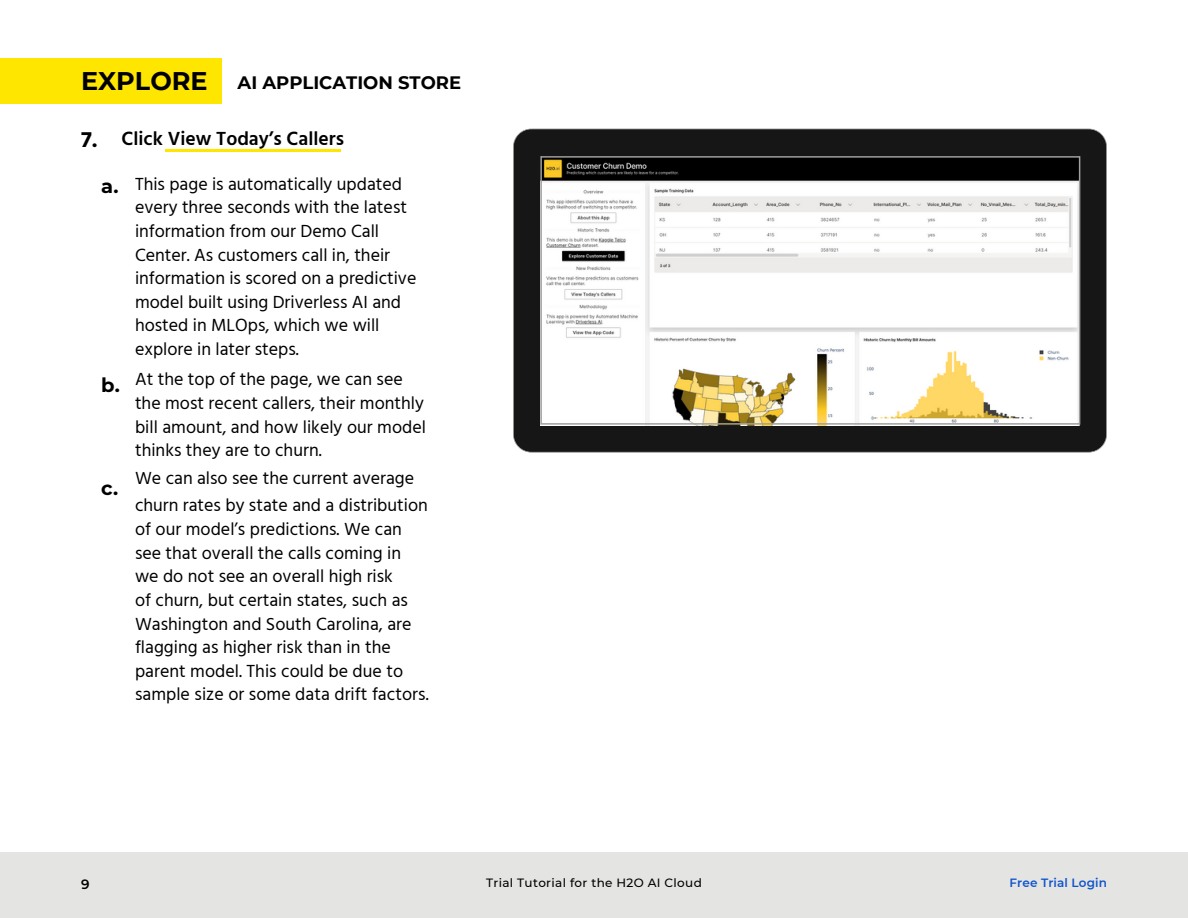
<style>
.page{position:relative;width:1188px;height:918px;background:#fff}
.page>*{position:absolute;margin:0;border:0;box-sizing:border-box;transform-origin:0 0}
.t1{font:600 19.5px "Hind";color:#000}
.t2{font:700 19.5px "Montserrat";color:#000}
.t3{font:18px/23.7px "Hind";color:#000}
.t4{font:700 18px "Montserrat";color:#000101}
.t5{font:600 13.5px "Montserrat";color:#000}
.t6{font:500 12px "Montserrat";letter-spacing:.03em;color:#000}
.t7{font:600 12px "Montserrat";letter-spacing:.01em;color:#15c}
.s1{font-size:25.5px;color:#000}
.s2{font-weight:700;font-size:22.5px}
</style>
<div class="page">
<div style="left:0;top:58px;width:222px;height:45px;background:#ffe600"></div>
<hr style="left:165px;top:149px;width:176px;height:3px;background:#ffe600">
<div style="left:0;top:852px;width:1188px;height:66px;background:#e4e4e3"></div>
<svg style="left:513px;top:129px;width:594px;height:324px;background:#1e1e1e"></svg>
<svg style="left:540px;top:156px;width:540px;height:269px"></svg>
<p class="t4" style="left:81px;top:72px;width:382px"><span class="s1">EXPLORE</span> AI APPLICATION STORE</p>
<p class="t1" style="left:81px;top:127px;width:265px"><span class="s2">7.</span> Click View Today’s Callers</p>
<p class="t2" style="left:101px;top:174px;width:19px">a.</p>
<p class="t2" style="left:101px;top:373px;width:20px">b.</p>
<p class="t2" style="left:101px;top:476px;width:18px">c.</p>
<p class="t3" style="left:135px;top:172px;width:283px">This page is automatically updated every three seconds with the latest information from our Demo Call<br>Center. As customers call in, their information is scored on a predictive model built using Driverless AI and hosted in MLOps, which we will explore in later steps.</p>
<p class="t3" style="left:135px;top:367px;width:293px">At the top of the page, we can see the most recent callers, their monthly bill amount, and how likely our model thinks they are to churn.</p>
<p class="t3" style="left:135px;top:465px;width:294px;line-height:27px">We can also see the current average churn rates by state and a distribution</p>
<p class="t3" style="left:135px;top:517px;width:295px">of our model’s predictions. We can see that overall the calls coming in we do not see an overall high risk<br>of churn, but certain states, such as Washington and South Carolina, are flagging as higher risk than in the parent model. This could be due to sample size or some data drift factors.</p>
<p class="t5" style="left:81px;top:876px;width:10px">9</p>
<p class="t6" style="left:486px;top:876px;width:217px">Trial Tutorial for the H2O AI Cloud</p>
<p class="t7" style="left:1010px;top:876px;width:99px">Free Trial Login</p>
</div>
